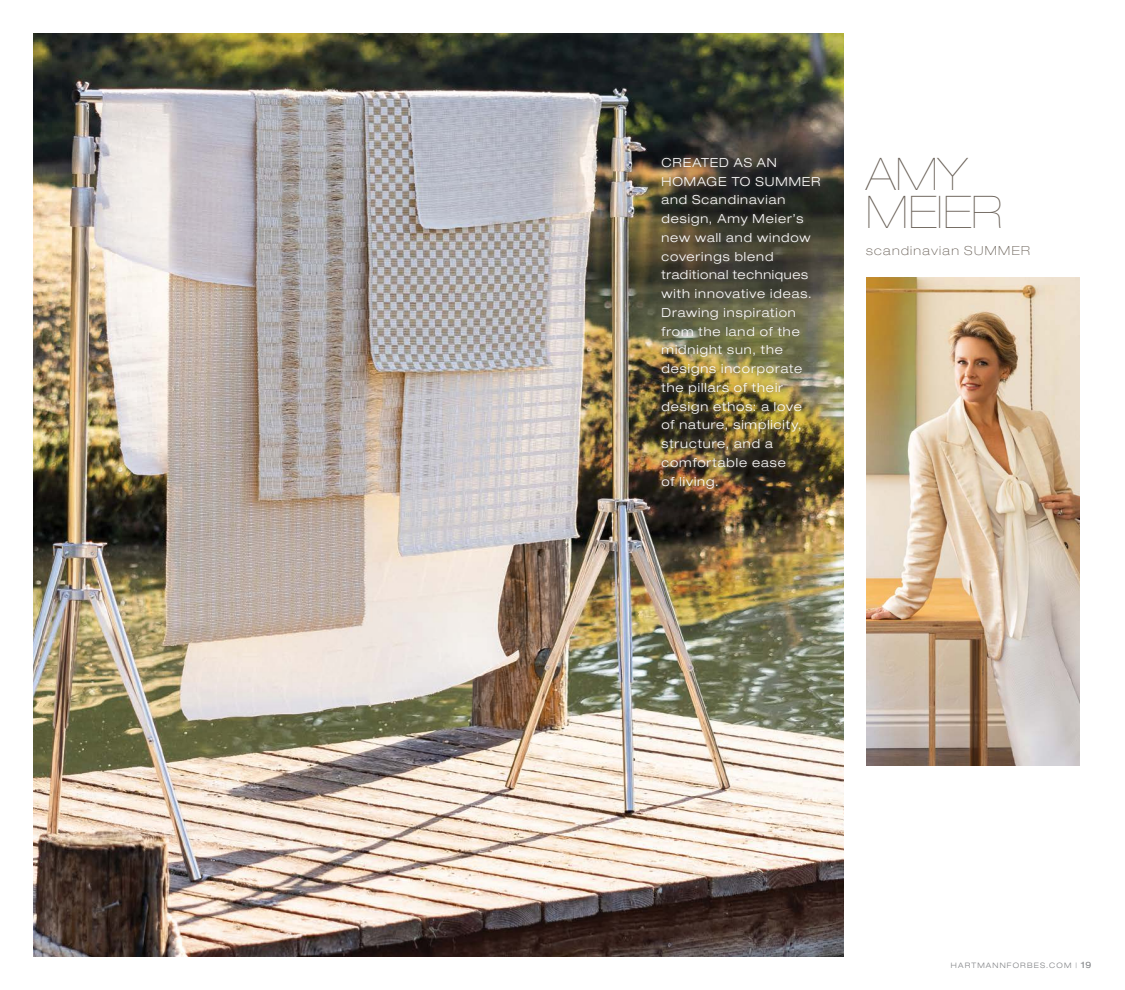
<style>
.page{position:relative;width:1125px;height:990px;background:#fff}
.page>*{position:absolute;margin:0;border:0;box-sizing:border-box;transform-origin:0 0}
.t1{font:200 expanded 45px/37.5px "Helvetica Neue LT Std";letter-spacing:.015em;color:#685f56}
.t2{font:300 expanded 12.5px/18.8px "Helvetica Neue LT Std";letter-spacing:.075em;color:#fff}
.t3{font:100 expanded 12.5px "Helvetica Neue LT Std";letter-spacing:.105em;color:#685f56}
.t4{font:300 expanded 7.5px "Helvetica Neue LT Std";letter-spacing:.16em;color:#808285}
.s1{font-weight:400;font-size:8.75px}
</style>
<div class="page">
<img style="left:34px;top:34px;width:810px;height:922px">
<div style="left:657px;top:154px;width:167px;height:338px;background:#685f56;opacity:.75"></div>
<img style="left:866px;top:277px;width:214px;height:489px">
<p class="t2" style="left:662px;top:153px;width:161px">CREATED AS AN<br>HOMAGE TO SUMMER and Scandinavian design, Amy Meier’s new wall and window coverings blend traditional techniques with innovative ideas.<br>Drawing inspiration from the land of the midnight sun, the designs incorporate the pillars of their design ethos: a love<br>of nature, simplicity, structure, and a comfortable ease<br>of living.</p>
<h1 class="t1" style="left:866px;top:155px;width:138px">AMY<br>MEIER</h1>
<p class="t3" style="left:866px;top:243px;width:165px">scandinavian SUMMER</p>
<p class="t4" style="left:951px;top:960px;width:142px">HARTMANNFORBES.COM | <span class="s1">19</span></p>
</div>
